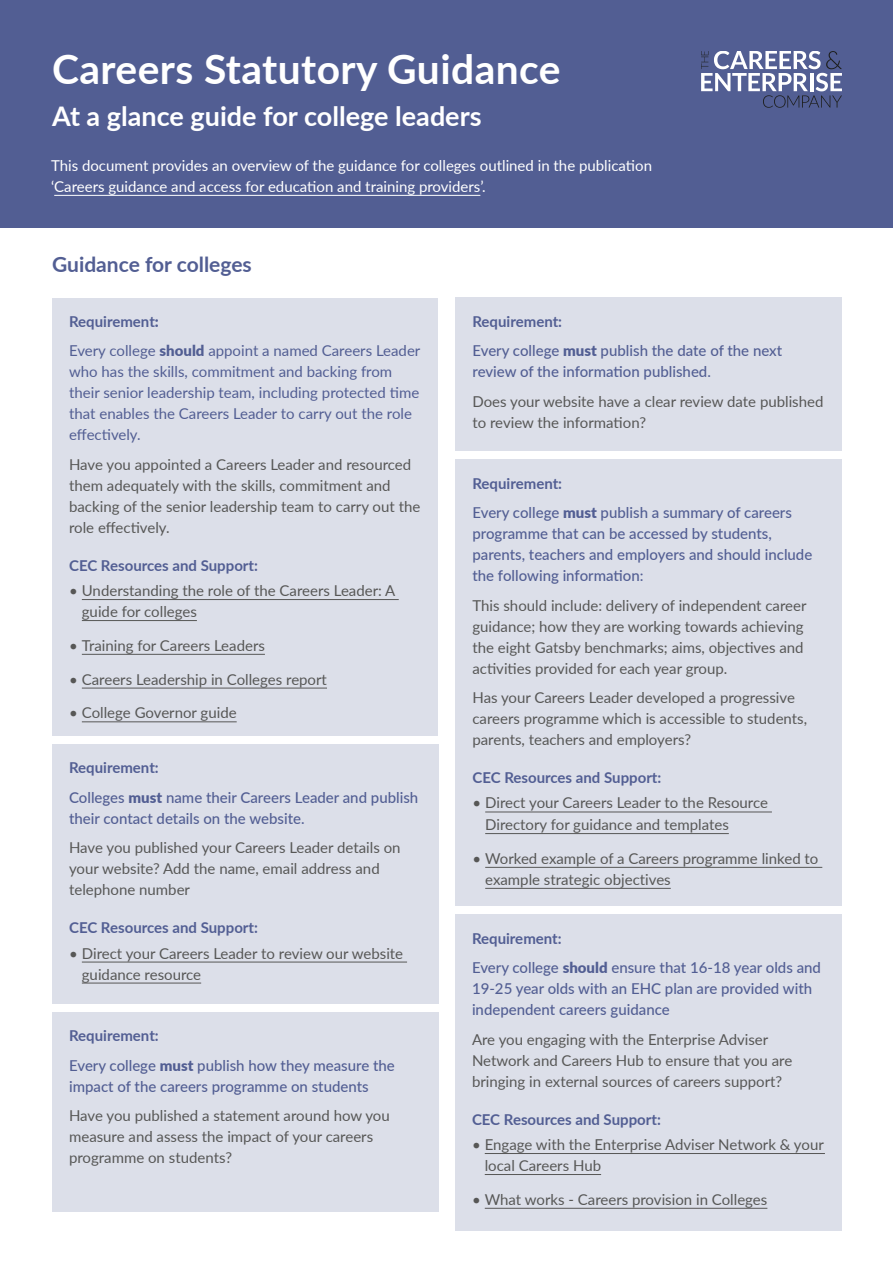
<style>
.page{position:relative;width:893px;height:1263px;background:#fff}
.page>*{position:absolute;margin:0;border:0;box-sizing:border-box;transform-origin:0 0}
.t1{font:700 40.8px "Lato";letter-spacing:.01em;color:#fff}
.t2{font:700 27px "Lato";color:#fff}
.t3{font:700 21px "Lato";color:#525e93}
.t4{font:15px/21px "Lato";color:#575756}
.t5{font:500 15px/29.5px "Lato";color:#525e93}
.t6{font:15px/21px "Lato";color:#525e93}
.t7{font:15px/21px "Lato";color:#fff}
.t8{font:700 15px "Lato";color:#525e93}
.s1{font-weight:700}
.s2{font-weight:900}
</style>
<div class="page">
<div style="left:0;top:0;width:893px;height:227px;background:#525e93"></div>
<hr style="left:54px;top:195px;width:426px;height:1px;background:#fff">
<div style="left:52px;top:298px;width:386px;height:437px;background:#dcdfe9"></div>
<hr style="left:82px;top:599px;width:317px;height:1px;background:#575756">
<hr style="left:82px;top:620px;width:115px;height:1px;background:#575756">
<hr style="left:82px;top:654px;width:183px;height:1px;background:#575756">
<hr style="left:82px;top:688px;width:245px;height:1px;background:#575756">
<hr style="left:82px;top:721px;width:155px;height:1px;background:#575756">
<div style="left:52px;top:744px;width:387px;height:260px;background:#dcdfe9"></div>
<hr style="left:82px;top:962px;width:325px;height:1px;background:#575756">
<hr style="left:82px;top:983px;width:119px;height:1px;background:#575756">
<div style="left:52px;top:1012px;width:387px;height:200px;background:#dcdfe9"></div>
<div style="left:455px;top:460px;width:387px;height:446px;background:#dcdfe9"></div>
<hr style="left:485px;top:812px;width:287px;height:1px;background:#575756">
<hr style="left:485px;top:833px;width:244px;height:1px;background:#575756">
<hr style="left:485px;top:867px;width:337px;height:1px;background:#575756">
<hr style="left:485px;top:888px;width:186px;height:1px;background:#575756">
<div style="left:455px;top:298px;width:387px;height:153px;background:#dcdfe9"></div>
<div style="left:455px;top:915px;width:387px;height:316px;background:#dcdfe9"></div>
<hr style="left:485px;top:1153px;width:340px;height:1px;background:#575756">
<hr style="left:485px;top:1174px;width:116px;height:1px;background:#575756">
<hr style="left:485px;top:1208px;width:282px;height:1px;background:#575756">
<svg style="left:701px;top:51px;width:141px;height:56px"></svg>
<h1 class="t1" style="left:52px;top:39px;width:510px">Careers Statutory Guidance</h1>
<h2 class="t2" style="left:52px;top:96px;width:431px">At a glance guide for college leaders</h2>
<p class="t7" style="left:51px;top:154px;width:603px">This document provides an overview of the guidance for colleges outlined in the publication ‘Careers guidance and access for education and training providers’.</p>
<h3 class="t3" style="left:52px;top:249px;width:201px">Guidance for colleges</h3>
<p class="t6" style="left:69px;top:306px;width:353px;line-height:29.5px"><span class="s1">Requirement</span><span class="s2">:<br></span>Every college <span class="s2">should</span> appoint a named Careers Leader</p>
<p class="t6" style="left:69px;top:361px;width:352px">who has the skills, commitment and backing from their senior leadership team, including protected time that enables the Careers Leader to carry out the role effectively.</p>
<p class="t4" style="left:69px;top:453px;width:353px">Have you appointed a Careers Leader and resourced them adequately with the skills, commitment and backing of the senior leadership team to carry out the role effectively.</p>
<p class="t8" style="left:69px;top:554px;width:190px">CEC Resources and Support:</p>
<p class="t4" style="left:82px;top:579px;width:315px;text-indent:-13px">• Understanding the role of the Careers Leader: A guide for colleges</p>
<p class="t4" style="left:69px;top:634px;width:197px">• Training for Careers Leaders</p>
<p class="t4" style="left:69px;top:668px;width:259px">• Careers Leadership in Colleges report</p>
<p class="t4" style="left:69px;top:702px;width:169px">• College Governor guide</p>
<p class="t5" style="left:69px;top:752px;width:351px"><span class="s1">Requirement:<br></span>Colleges <span class="s2">must</span> name their Careers Leader and publish</p>
<p class="t5" style="left:69px;top:803px;width:237px">their contact details on the website.</p>
<p class="t4" style="left:69px;top:837px;width:333px">Have you published your Careers Leader details on your website? Add the name, email address and telephone number</p>
<p class="t8" style="left:69px;top:917px;width:190px">CEC Resources and Support:</p>
<p class="t4" style="left:82px;top:942px;width:323px;text-indent:-13px">• Direct your Careers Leader to review our website guidance resource</p>
<p class="t5" style="left:69px;top:1020px;width:327px"><span class="s1">Requirement:<br></span>Every college <span class="s2">must</span> publish how they measure the</p>
<p class="t5" style="left:69px;top:1071px;width:301px">impact of the careers programme on students</p>
<p class="t4" style="left:69px;top:1104px;width:322px">Have you published a statement around how you measure and assess the impact of your careers programme on students?</p>
<p class="t5" style="left:472px;top:306px;width:311px"><span class="s1">Requirement:<br></span>Every college <span class="s2">must</span> publish the date of the next</p>
<p class="t5" style="left:472px;top:356px;width:240px">review of the information published.</p>
<p class="t4" style="left:472px;top:390px;width:353px">Does your website have a clear review date published to review the information?</p>
<p class="t5" style="left:472px;top:468px;width:321px"><span class="s1">Requirement:<br></span>Every college <span class="s2">must</span> publish a summary of careers</p>
<p class="t5" style="left:472px;top:523px;width:341px;line-height:21px">programme that can be accessed by students, parents, teachers and employers and should include the following information:</p>
<p class="t4" style="left:472px;top:594px;width:336px">This should include: delivery of independent career guidance; how they are working towards achieving the eight Gatsby benchmarks; aims, objectives and activities provided for each year group.</p>
<p class="t4" style="left:472px;top:687px;width:336px">Has your Careers Leader developed a progressive careers programme which is accessible to students, parents, teachers and employers?</p>
<p class="t8" style="left:472px;top:767px;width:190px">CEC Resources and Support:</p>
<p class="t4" style="left:485px;top:792px;width:284px;line-height:21.6px;text-indent:-13px">• Direct your Careers Leader to the Resource<br>Directory for guidance and templates</p>
<p class="t4" style="left:485px;top:847px;width:335px;text-indent:-13px">• Worked example of a Careers programme linked to example strategic objectives</p>
<p class="t5" style="left:472px;top:923px;width:350px"><span class="s1">Requirement:<br></span>Every college <span class="s2">should</span> ensure that 16-18 year olds and</p>
<p class="t5" style="left:472px;top:978px;width:342px;line-height:21px">19-25 year olds with an EHC plan are provided with independent careers guidance</p>
<p class="t4" style="left:472px;top:1028px;width:322px">Are you engaging with the Enterprise Adviser<br>Network and Careers Hub to ensure that you are bringing in external sources of careers support?</p>
<p class="t8" style="left:472px;top:1108px;width:190px">CEC Resources and Support:</p>
<p class="t4" style="left:485px;top:1133px;width:341px;text-indent:-13px">• Engage with the Enterprise Adviser Network &amp; your local Careers Hub</p>
<p class="t4" style="left:472px;top:1188px;width:297px">• What works - Careers provision in Colleges</p>
</div>
